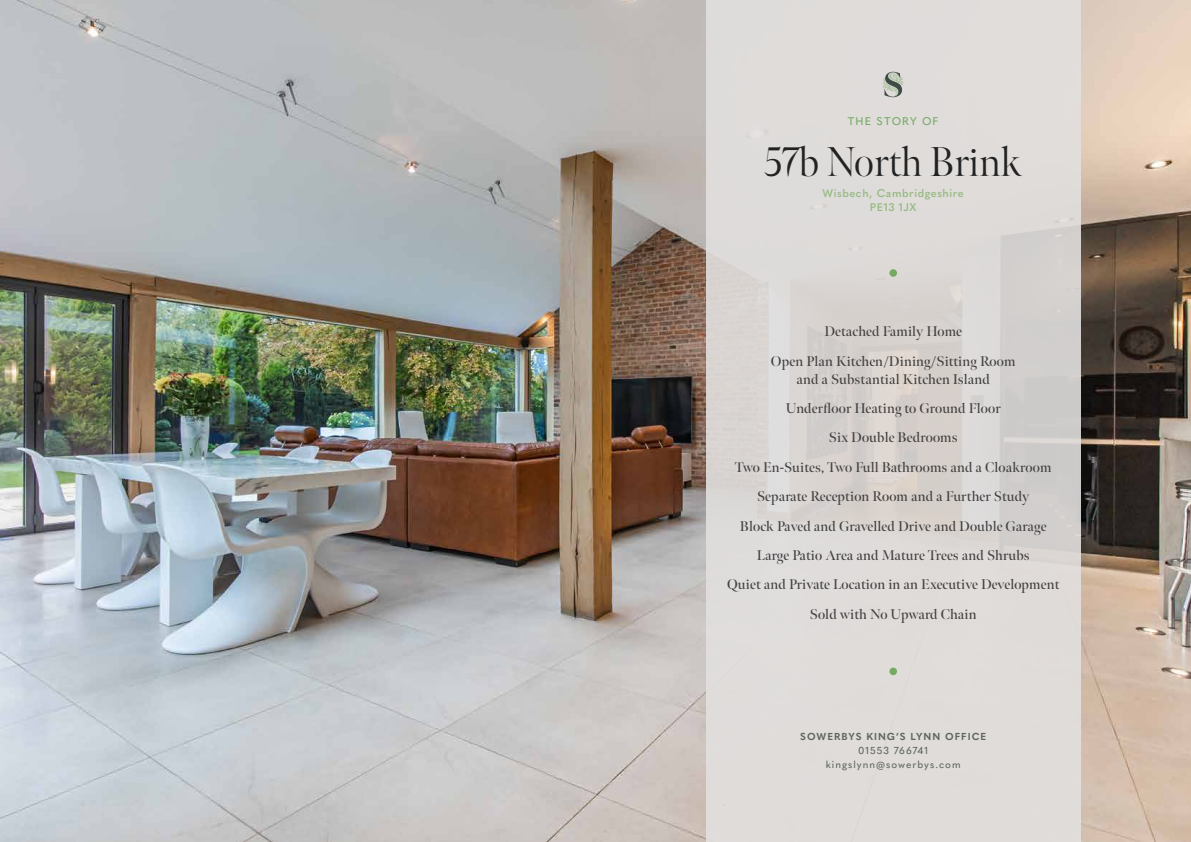
<style>
.page{position:relative;width:1191px;height:842px;background:#fff}
.page>*{position:absolute;margin:0;border:0;box-sizing:border-box;transform-origin:0 0}
.t1{font:300 41.5px "Meno Banner";color:#222223}
.t2{font:600 14px/29.3px "Meno Banner";letter-spacing:.01em;color:#434141;text-align:center}
.t3{font:600 11px/14px "Quasimoda";letter-spacing:.05em;color:#96ba81;text-align:center}
.t4{font:500 11px "Quasimoda";letter-spacing:.1em;color:#76aa62}
.t5{font:500 10px/14px "Quasimoda";letter-spacing:.1em;color:#5e6662;text-align:center}
.t6{font:700 10px "Quasimoda";letter-spacing:.1em;color:#5e6662}
</style>
<div class="page">
<img style="left:0;top:0;width:1191px;height:842px">
<div style="left:706px;top:0;width:374px;height:842px;background:#e2e0df"></div>
<div style="left:889px;top:269px;width:8px;height:8px;background:#76aa62;border-radius:50%"></div>
<div style="left:889px;top:668px;width:8px;height:7px;background:#76aa62;border-radius:50%"></div>
<svg style="left:883px;top:72px;width:20px;height:25px"></svg>
<p class="t4" style="left:848px;top:113px;width:92px">THE STORY OF</p>
<h1 class="t1" style="left:765px;top:137px;width:258px">57b North Brink</h1>
<p class="t3" style="left:822px;top:186px;width:143px">Wisbech, Cambridgeshire<br>PE13 1JX</p>
<p class="t2" style="left:771px;top:317px;width:246px">Detached Family Home<br>Open Plan Kitchen/Dining/Sitting Room</p>
<p class="t2" style="left:727px;top:364px;width:334px">and a Substantial Kitchen Island<br>Underfloor Heating to Ground Floor<br>Six Double Bedrooms<br>Two En-Suites, Two Full Bathrooms and a Cloakroom Separate Reception Room and a Further Study<br>Block Paved and Gravelled Drive and Double Garage Large Patio Area and Mature Trees and Shrubs<br>Quiet and Private Location in an Executive Development Sold with No Upward Chain</p>
<p class="t6" style="left:800px;top:728px;width:187px">SOWERBYS KING’S LYNN OFFICE</p>
<p class="t5" style="left:825px;top:742px;width:136px">01553 766741 kingslynn@sowerbys.com</p>
</div>
